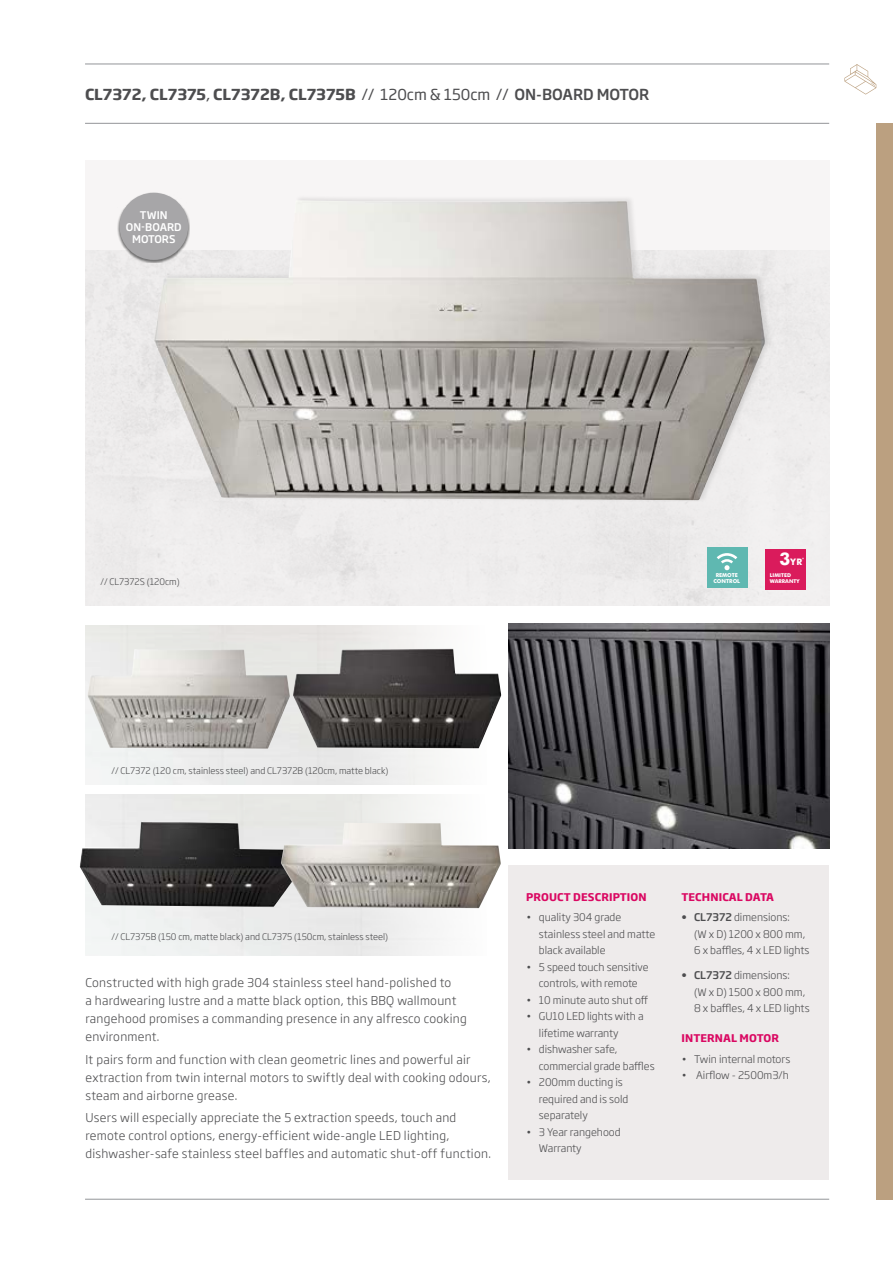
<style>
.page{position:relative;width:893px;height:1263px;background:#fff}
.page>*{position:absolute;margin:0;border:0;box-sizing:border-box;transform-origin:0 0}
.t1{font:700 15.6px "Futura BT";color:#fff}
.t2{font:700 15px "Soho Gothic Std";color:#4d4d4f}
.t3{font:300 12px/18px "Soho Gothic Std";letter-spacing:.025em;color:#4d4d4f}
.t4{font:300 10.5px/16.5px "Soho Gothic Std";color:#4d4d4f}
.t5{font:700 10.5px "Soho Gothic Std";letter-spacing:.015em;color:#da0862}
.t6{font:500 10.5px/12.1px "Soho Gothic Std";letter-spacing:.005em;color:#fff;text-align:center}
.t7{font:300 9px "Soho Gothic Std";color:#4d4d4f}
.t8{font:700 9px "Futura BT";color:#fff}
.t9{font:700 5.4px/5.6px "Futura BT";color:#fff;text-align:center}
.t10{font:700 5.25px/5.4px "Futura BT";color:#fff}
.s1{font-weight:400}
.s2{font-weight:500}
.s3{font-size:17.55px}
.s4{font-family:"Soho Gothic Pro";font-weight:500}
</style>
<div class="page">
<hr style="left:85px;top:1199px;width:744px;height:1px;background:#939598">
<hr style="left:85px;top:64px;width:744px;height:1px;background:#939598">
<hr style="left:85px;top:123px;width:744px;height:1px;background:#939598">
<div style="left:876px;top:123px;width:17px;height:1076px;background:#bba080"></div>
<svg style="left:844px;top:64px;width:32px;height:31px"></svg>
<div style="left:85px;top:161px;width:744px;height:445px;background:#f5f3f3"></div>
<img style="left:80px;top:821px;width:222px;height:86px">
<img style="left:87px;top:649px;width:203px;height:100px">
<img style="left:281px;top:823px;width:220px;height:85px">
<img style="left:293px;top:649px;width:208px;height:99px">
<div style="left:153px;top:194px;width:620px;height:309px;background:#f0eeee"></div>
<img style="left:154px;top:200px;width:611px;height:300px">
<div style="left:509px;top:865px;width:320px;height:315px;background:#eeebeb"></div>
<img style="left:509px;top:623px;width:320px;height:225px">
<div style="left:707px;top:547px;width:41px;height:41px;background:#5fb8b1"></div>
<svg style="left:717px;top:553px;width:20px;height:17px"></svg>
<div style="left:118px;top:192px;width:72px;height:71px;background:#000;opacity:.5"></div>
<div style="left:119px;top:193px;width:69px;height:67px;background:#a7a6a8;border-radius:50%"></div>
<div style="left:765px;top:549px;width:40px;height:40px;background:#da1b5c"></div>
<p class="t2" style="left:85px;top:84px;width:566px">CL7372, CL7375<span class="s1">,</span> CL7372B, CL7375B <span class="s1">// 120cm &amp; 150cm //</span> <span class="s2">ON-BOARD MOTOR</span></p>
<p class="t6" style="left:126px;top:209px;width:57px">TWIN<br>ON-BOARD<br>MOTORS</p>
<p class="t7" style="left:100px;top:576px;width:81px">// CL7372S (120cm)</p>
<h1 class="t1" style="left:781px;top:548px;width:23px">BA</h1>
<p class="t8" style="left:779px;top:557px;width:27px"><span class="s3">3</span>YR<sup>*</sup></p>
<p class="t9" style="left:713px;top:573px;width:28px">REMOTE<br>CONTROL</p>
<p class="t9" style="left:769px;top:573px;width:36px;text-align:left">BALANCED<br>ASPIRATION</p>
<p class="t10" style="left:770px;top:573px;width:31px">LIMITED<br>WARRANTY</p>
<p class="t7" style="left:111px;top:765px;width:278px">// CL7372 (120 cm, stainless steel) and CL7372B (120cm, matte black)</p>
<p class="t7" style="left:111px;top:930px;width:278px">// CL7375B (150 cm, matte black) and CL7375 (150cm, stainless steel)</p>
<p class="t3" style="left:85px;top:974px;width:383px">Constructed with high grade 304 stainless steel hand-polished to<br>a hardwearing lustre and a matte black option, this BBQ wallmount rangehood promises a commanding presence in any alfresco cooking environment.</p>
<p class="t3" style="left:85px;top:1050px;width:407px">It pairs form and function with clean geometric lines and powerful air extraction from twin internal motors to swiftly deal with cooking odours, steam and airborne grease.</p>
<p class="t3" style="left:85px;top:1108px;width:407px">Users will especially appreciate the 5 extraction speeds, touch and remote control options, energy-efficient wide-angle LED lighting, dishwasher-safe stainless steel baffles and automatic shut-off function.</p>
<p class="t5" style="left:526px;top:890px;width:122px">PROUCT DESCRIPTION</p>
<p class="t4" style="left:539px;top:909px;width:118px;text-indent:-13px">• quality 304 grade stainless steel and matte black available</p>
<p class="t4" style="left:526px;top:959px;width:124px;text-align:center">• 5 speed touch sensitive controls, with remote</p>
<p class="t4" style="left:526px;top:992px;width:124px">• 10 minute auto shut off</p>
<p class="t4" style="left:539px;top:1008px;width:106px;text-indent:-13px">• GU10 LED lights with a lifetime warranty</p>
<p class="t4" style="left:539px;top:1041px;width:117px;text-indent:-13px">• dishwasher safe, commercial grade baffles</p>
<p class="t4" style="left:539px;top:1074px;width:91px;text-indent:-13px">• 200mm ducting is required and is sold separately</p>
<p class="t4" style="left:539px;top:1124px;width:83px;text-indent:-13px">• 3 Year rangehood<br>Warranty</p>
<p class="t5" style="left:681px;top:890px;width:94px">TECHNICAL DATA</p>
<p class="t4" style="left:694px;top:909px;width:117px;text-indent:-13px"><span class="s4">• CL7372</span> dimensions:<br>(W x D) 1200 x 800 mm,<br>6 x baffles, 4 x LED lights</p>
<p class="t4" style="left:694px;top:967px;width:117px;text-indent:-13px"><span class="s4">• CL7372</span> dimensions:<br>(W x D) 1500 x 800 mm,<br>8 x baffles, 4 x LED lights</p>
<p class="t5" style="left:681px;top:1031px;width:99px">INTERNAL MOTOR</p>
<p class="t4" style="left:681px;top:1051px;width:110px">• Twin internal motors</p>
<p class="t4" style="left:681px;top:1067px;width:109px">• Airflow - 2500m3/h</p>
</div>
